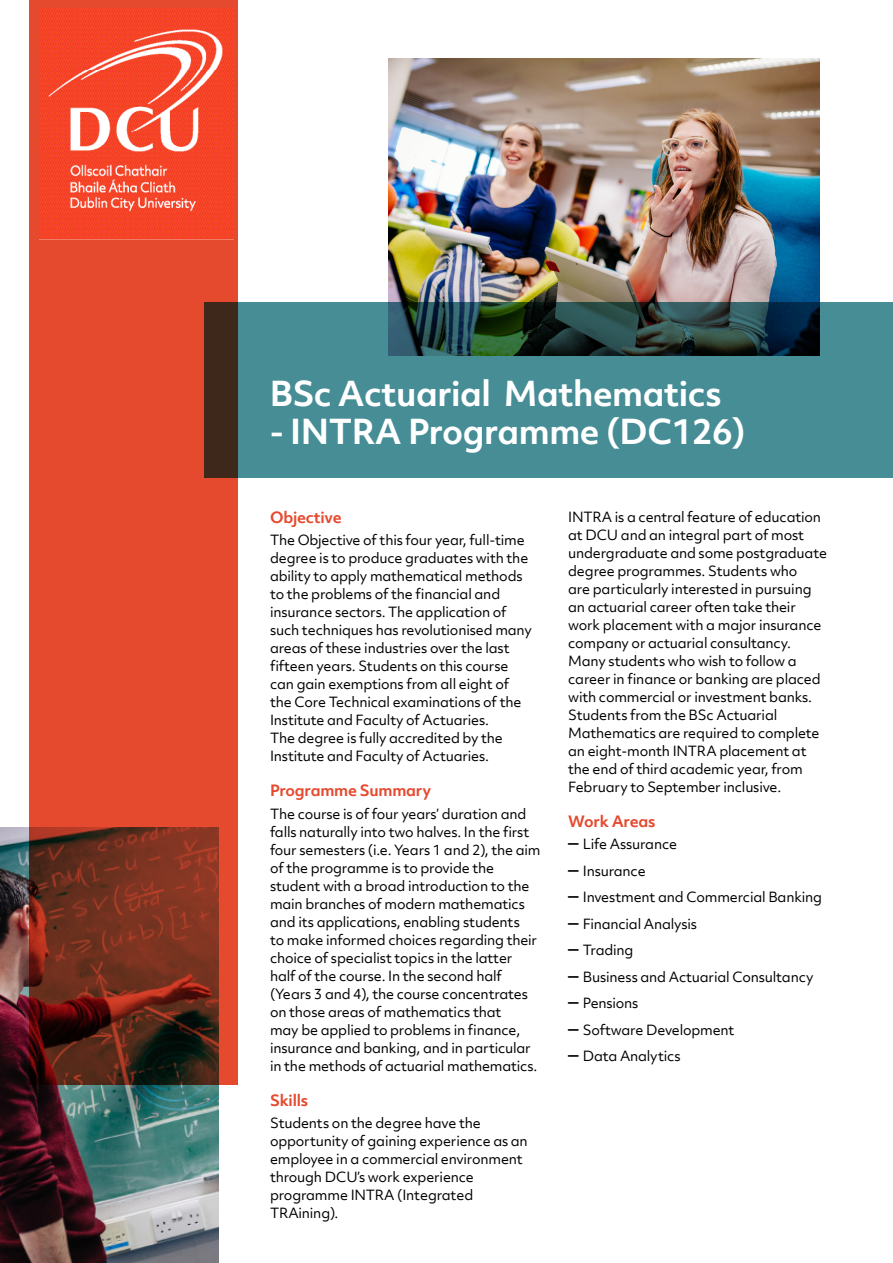
<style>
.page{position:relative;width:893px;height:1263px;background:#fff}
.page>*{position:absolute;margin:0;border:0;box-sizing:border-box;transform-origin:0 0}
.t1{font:700 33px "Objektiv Mk 2";letter-spacing:-.015em;color:#fff}
.t2{font:700 15px "Objektiv Mk 2";letter-spacing:-.015em;color:#e54a2f}
.t3{font:13.5px/18px "Objektiv Mk 2";letter-spacing:-.015em;color:#000}
.s1{font-size:21px}
</style>
<div class="page">
<img style="left:0;top:827px;width:219px;height:436px">
<img style="left:389px;top:59px;width:430px;height:243px">
<svg style="left:238px;top:302px;width:655px;height:175px;background:#3e7c83"></svg>
<svg style="left:30px;top:0;width:208px;height:1084px;background:#bd4028"></svg>
<img style="left:39px;top:9px;width:194px;height:231px">
<h1 class="t1" style="left:270px;top:370px;width:454px">BSc Actuarial Mathematics</h1>
<h1 class="t1" style="left:270px;top:408px;width:478px">- INTRA Programme (DC126)</h1>
<p class="t2" style="left:270px;top:507px;width:73px">Objective</p>
<p class="t3" style="left:270px;top:531px;width:263px">The Objective of this four year, full-time degree is to produce graduates with the ability to apply mathematical methods to the problems of the financial and insurance sectors. The application of such techniques has revolutionised many areas of these industries over the last fifteen years. Students on this course can gain exemptions from all eight of the Core Technical examinations of the Institute and Faculty of Actuaries.<br>The degree is fully accredited by the Institute and Faculty of Actuaries.</p>
<p class="t2" style="left:270px;top:780px;width:163px">Programme Summary</p>
<p class="t3" style="left:270px;top:804px;width:272px">The course is of four years’ duration and falls naturally into two halves. In the first four semesters (i.e. Years 1 and 2), the aim of the programme is to provide the student with a broad introduction to the main branches of modern mathematics and its applications, enabling students<br>to make informed choices regarding their choice of specialist topics in the latter half of the course. In the second half (Years 3 and 4), the course concentrates on those areas of mathematics that<br>may be applied to problems in finance, insurance and banking, and in particular in the methods of actuarial mathematics.</p>
<p class="t2" style="left:270px;top:1089px;width:40px">Skills</p>
<p class="t3" style="left:270px;top:1114px;width:259px">Students on the degree have the opportunity of gaining experience as an employee in a commercial environment through DCU’s work experience programme INTRA (Integrated<br>TRAining).</p>
<p class="t3" style="left:568px;top:508px;width:260px">INTRA is a central feature of education at DCU and an integral part of most undergraduate and some postgraduate degree programmes. Students who<br>are particularly interested in pursuing an actuarial career often take their work placement with a major insurance company or actuarial consultancy.<br>Many students who wish to follow a career in finance or banking are placed with commercial or investment banks.<br>Students from the BSc Actuarial Mathematics are required to complete an eight-month INTRA placement at the end of third academic year, from February to September inclusive.</p>
<p class="t2" style="left:568px;top:811px;width:89px">Work Areas</p>
<p class="t3" style="left:568px;top:835px;width:110px"><span class="s1">–</span> Life Assurance</p>
<p class="t3" style="left:568px;top:861px;width:79px"><span class="s1">–</span> Insurance</p>
<p class="t3" style="left:568px;top:888px;width:255px"><span class="s1">–</span> Investment and Commercial Banking</p>
<p class="t3" style="left:568px;top:914px;width:130px"><span class="s1">–</span> Financial Analysis</p>
<p class="t3" style="left:568px;top:941px;width:67px"><span class="s1">–</span> Trading</p>
<p class="t3" style="left:568px;top:967px;width:247px"><span class="s1">–</span> Business and Actuarial Consultancy</p>
<p class="t3" style="left:568px;top:994px;width:72px"><span class="s1">–</span> Pensions</p>
<p class="t3" style="left:568px;top:1020px;width:168px"><span class="s1">–</span> Software Development</p>
<p class="t3" style="left:568px;top:1047px;width:114px"><span class="s1">–</span> Data Analytics</p>
</div>
